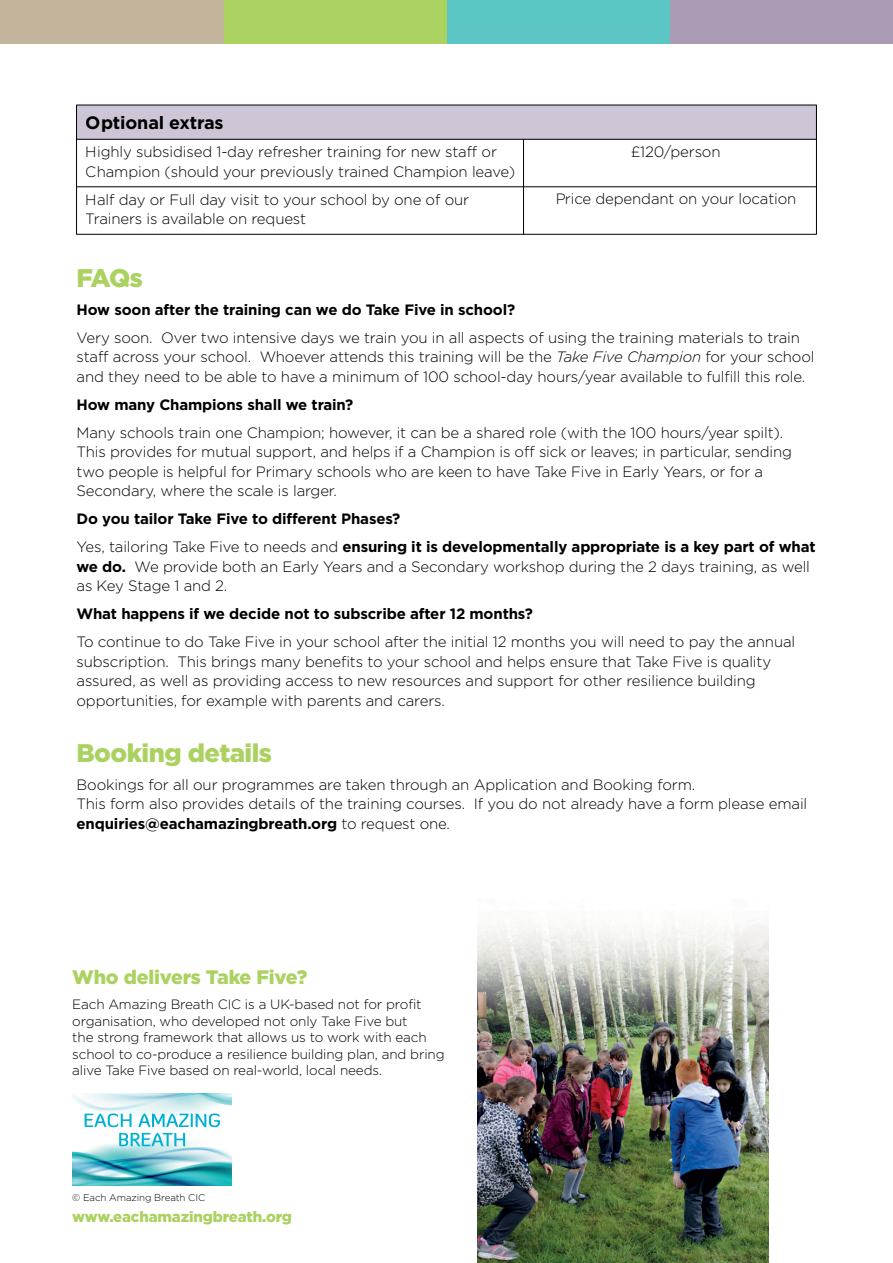
<style>
.page{position:relative;width:893px;height:1263px;background:#fff}
.page>*{position:absolute;margin:0;border:0;box-sizing:border-box;transform-origin:0 0}
.t1{font:900 25.5px "Gotham";letter-spacing:-.02em;color:#abd261}
.t2{font:900 19.5px "Gotham";letter-spacing:-.01em;color:#abd261}
.t3{font:700 18px "Gotham";letter-spacing:-.01em;color:#000}
.t4{font:300 15px/19.5px "Gotham";letter-spacing:-.01em;color:#000}
.t5{font:700 15px/28px "Gotham";letter-spacing:-.01em;color:#000}
.t6{font:900 15px "Gotham";letter-spacing:-.01em;color:#abd261}
.t7{font:300 13.5px/16.5px "Gotham";letter-spacing:-.01em;color:#000}
.t8{font:300 9.75px "Gotham";letter-spacing:-.01em;color:#000}
.s1{font-style:italic}
.s2{font-weight:300}
.s3{font-weight:700}
</style>
<div class="page">
<img style="left:477px;top:920px;width:291px;height:343px">
<div style="left:670px;top:0;width:223px;height:43px;background:#aa9cb5"></div>
<div style="left:446px;top:0;width:224px;height:43px;background:#5ac5c2"></div>
<div style="left:223px;top:0;width:223px;height:43px;background:#abd261"></div>
<div style="left:0;top:0;width:223px;height:43px;background:#c2b59b"></div>
<img style="left:72px;top:1146px;width:160px;height:39px">
<img style="left:72px;top:1094px;width:160px;height:21px">
<svg style="left:85px;top:1113px;width:135px;height:33px"></svg>
<div style="left:77px;top:105px;width:739px;height:34px;background:#cec6d6"></div>
<hr style="left:77px;top:139px;width:739px;height:1px;background:#000">
<hr style="left:77px;top:187px;width:739px;height:1px;background:#000">
<hr style="left:77px;top:234px;width:739px;height:1px;background:#000">
<hr style="left:523px;top:139px;width:1px;height:95px;background:#000">
<hr style="left:816px;top:105px;width:1px;height:129px;background:#000">
<hr style="left:76px;top:105px;width:1px;height:129px;background:#000">
<hr style="left:77px;top:105px;width:739px;height:1px;background:#000">
<p class="t3" style="left:86px;top:111px;width:139px">Optional extras</p>
<p class="t4" style="left:86px;top:142px;width:431px">Highly subsidised 1-day refresher training for new staff or<br>Champion (should your previously trained Champion leave)</p>
<p class="t4" style="left:86px;top:189px;width:385px">Half day or Full day visit to your school by one of our<br>Trainers is available on request</p>
<p class="t4" style="left:631px;top:141px;width:91px">£120/person</p>
<p class="t4" style="left:555px;top:189px;width:243px">Price dependant on your location</p>
<h1 class="t1" style="left:77px;top:260px;width:68px">FAQs</h1>
<p class="t5" style="left:77px;top:295px;width:440px">How soon after the training can we do Take Five in school?</p>
<p class="t4" style="left:77px;top:327px;width:739px">Very soon. Over two intensive days we train you in all aspects of using the training materials to train staff across your school. Whoever attends this training will be the <span class="s1">Take Five Champion</span> for your school and they need to be able to have a minimum of 100 school-day hours/year available to fulfill this role.</p>
<p class="t5" style="left:77px;top:390px;width:278px">How many Champions shall we train?</p>
<p class="t4" style="left:77px;top:422px;width:717px">Many schools train one Champion; however, it can be a shared role (with the 100 hours/year spilt).<br>This provides for mutual support, and helps if a Champion is off sick or leaves; in particular, sending two people is helpful for Primary schools who are keen to have Take Five in Early Years, or for a Secondary, where the scale is larger.</p>
<p class="t5" style="left:77px;top:505px;width:741px">Do you tailor Take Five to different Phases?<br><span class="s2">Yes, tailoring Take Five to needs and</span> ensuring it is developmentally appropriate is a key part of what</p>
<p class="t4" style="left:77px;top:556px;width:735px"><span class="s3">we do.</span> We provide both an Early Years and a Secondary workshop during the 2 days training, as well as Key Stage 1 and 2.</p>
<p class="t5" style="left:77px;top:600px;width:458px">What happens if we decide not to subscribe after 12 months?</p>
<p class="t4" style="left:77px;top:632px;width:720px">To continue to do Take Five in your school after the initial 12 months you will need to pay the annual subscription. This brings many benefits to your school and helps ensure that Take Five is quality assured, as well as providing access to new resources and support for other resilience building opportunities, for example with parents and carers.</p>
<h1 class="t1" style="left:77px;top:735px;width:197px">Booking details</h1>
<p class="t4" style="left:77px;top:774px;width:732px">Bookings for all our programmes are taken through an Application and Booking form.<br>This form also provides details of the training courses. If you do not already have a form please email <span class="s3">enquiries@eachamazingbreath.org</span> to request one.</p>
<h2 class="t2" style="left:72px;top:964px;width:237px">Who delivers Take Five?</h2>
<p class="t7" style="left:72px;top:996px;width:374px">Each Amazing Breath CIC is a UK-based not for profit organisation, who developed not only Take Five but<br>the strong framework that allows us to work with each school to co-produce a resilience building plan, and bring alive Take Five based on real-world, local needs.</p>
<p class="t8" style="left:72px;top:1191px;width:134px">© Each Amazing Breath CIC</p>
<p class="t6" style="left:72px;top:1206px;width:221px">www.eachamazingbreath.org</p>
</div>
